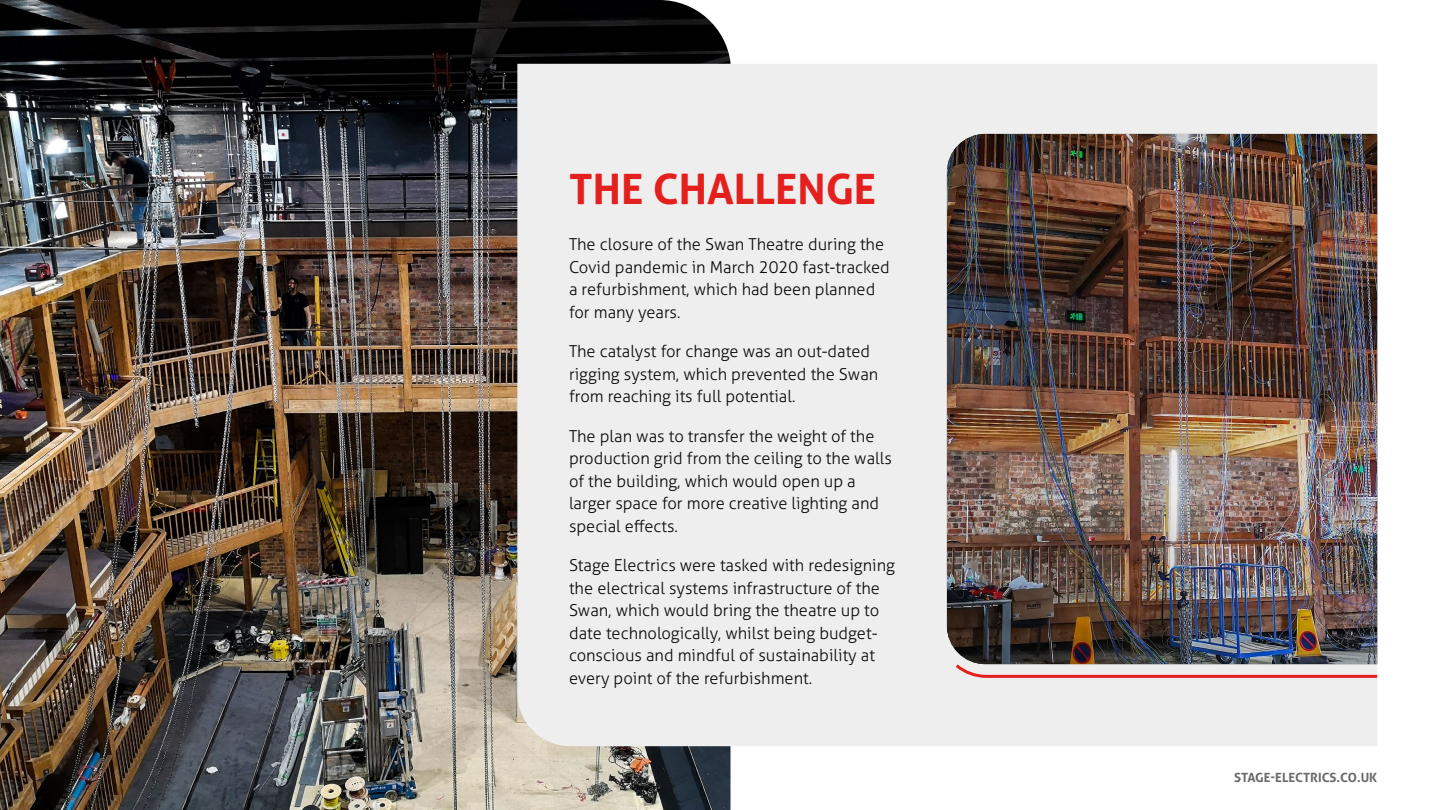
<style>
.page{position:relative;width:1441px;height:810px;background:#fff}
.page>*{position:absolute;margin:0;border:0;box-sizing:border-box;transform-origin:0 0}
.t1{font:700 42px "Aller";color:#e3201d}
.t2{font:300 16.5px/22.5px "Aller";color:#090a0a}
.t3{font:700 12.75px "Aller";color:#6c696c}
</style>
<div class="page">
<img style="left:0;top:0;width:730px;height:810px">
<div style="left:517px;top:64px;width:859px;height:682px;background:#eee"></div>
<img style="left:946px;top:134px;width:430px;height:530px">
<svg style="left:952px;top:661px;width:426px;height:18px;background:#cfafae"></svg>
<h1 class="t1" style="left:569px;top:163px;width:308px">THE CHALLENGE</h1>
<p class="t2" style="left:569px;top:233px;width:322px">The closure of the Swan Theatre during the Covid pandemic in March 2020 fast-tracked a refurbishment, which had been planned for many years.</p>
<p class="t2" style="left:569px;top:340px;width:311px">The catalyst for change was an out-dated rigging system, which prevented the Swan from reaching its full potential.</p>
<p class="t2" style="left:569px;top:425px;width:324px">The plan was to transfer the weight of the production grid from the ceiling to the walls of the building, which would open up a larger space for more creative lighting and special effects.</p>
<p class="t2" style="left:569px;top:554px;width:327px">Stage Electrics were tasked with redesigning the electrical systems infrastructure of the Swan, which would bring the theatre up to date technologically, whilst being budget&shy;conscious and mindful of sustainability at every point of the refurbishment.</p>
<p class="t3" style="left:1233px;top:769px;width:145px">STAGE-ELECTRICS.CO.UK</p>
</div>
